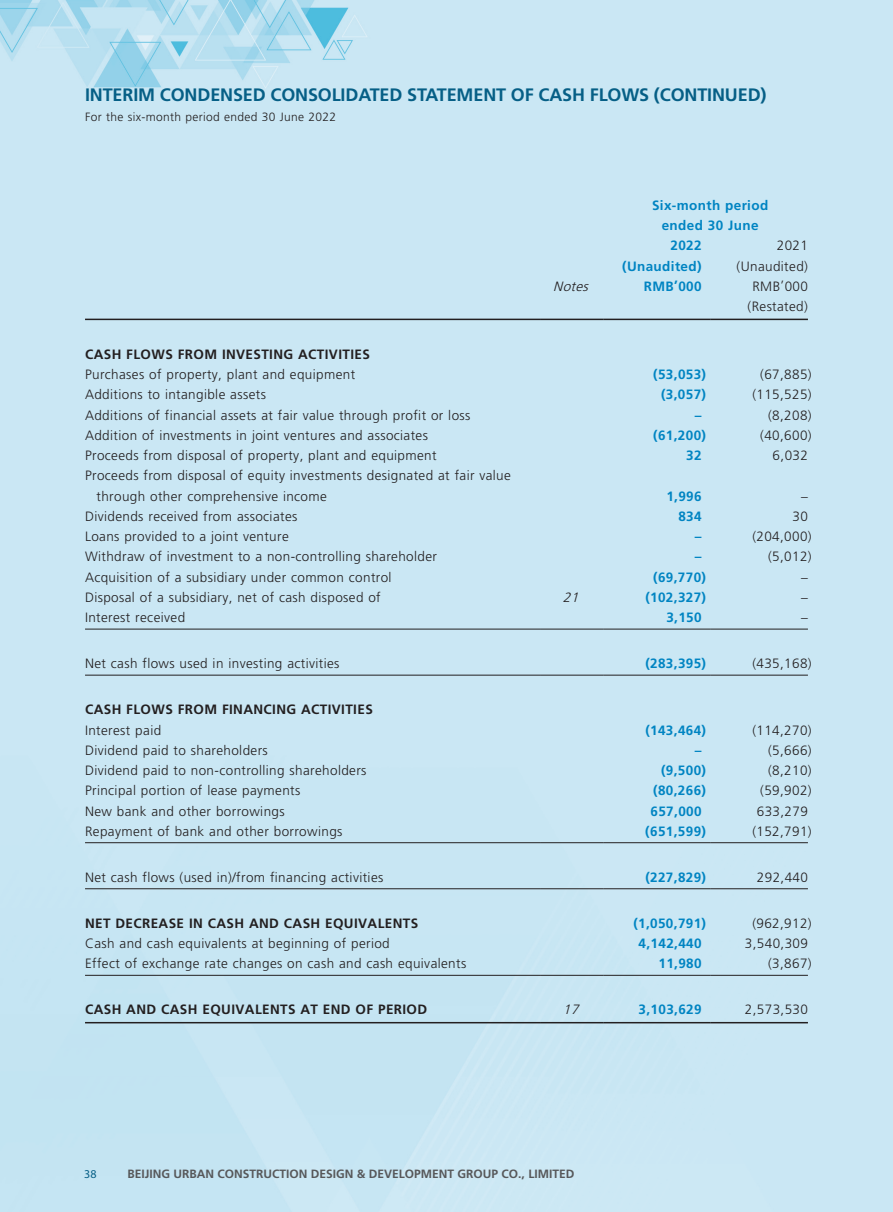
<style>
.page{position:relative;width:893px;height:1212px;background:#cae7f4}
.page>*{position:absolute;margin:0;border:0;box-sizing:border-box;transform-origin:0 0}
.t1{font:700 18px "Frutiger LT Std";letter-spacing:-.01em;color:#065f86}
.t2{font:300 13.5px/20.2px "Frutiger LT Std";letter-spacing:.03em;color:#231f20;text-align:center}
.t3{font:700 13.5px "Frutiger LT Std";letter-spacing:.03em;color:#0084c2}
.t4{font:700 13.5px "Frutiger LT Std";letter-spacing:.03em;color:#231f20}
.t5{font:italic 300 13.5px "Frutiger LT Std";color:#231f20}
.t6{font:700 12px "Frutiger LT Std";color:#57585a}
.t7{font:300 12px "Frutiger LT Std";letter-spacing:.03em;color:#231f20}
.t8{font:12px "Myriad Pro";color:#065f86}
</style>
<div class="page">
<hr style="left:85px;top:319px;width:455px;height:1px;background:#231f20">
<hr style="left:540px;top:319px;width:64px;height:1px;background:#231f20">
<hr style="left:604px;top:319px;width:106px;height:1px;background:#231f20">
<hr style="left:710px;top:319px;width:98px;height:1px;background:#231f20">
<hr style="left:85px;top:629px;width:455px;height:1px;background:#231f20">
<hr style="left:540px;top:629px;width:64px;height:1px;background:#231f20">
<hr style="left:604px;top:629px;width:106px;height:1px;background:#231f20">
<hr style="left:710px;top:629px;width:98px;height:1px;background:#231f20">
<hr style="left:85px;top:675px;width:455px;height:1px;background:#231f20">
<hr style="left:540px;top:675px;width:64px;height:1px;background:#231f20">
<hr style="left:604px;top:675px;width:106px;height:1px;background:#231f20">
<hr style="left:710px;top:675px;width:98px;height:1px;background:#231f20">
<hr style="left:85px;top:842px;width:455px;height:1px;background:#231f20">
<hr style="left:540px;top:842px;width:64px;height:1px;background:#231f20">
<hr style="left:604px;top:842px;width:106px;height:1px;background:#231f20">
<hr style="left:710px;top:842px;width:98px;height:1px;background:#231f20">
<hr style="left:85px;top:888px;width:455px;height:1px;background:#231f20">
<hr style="left:540px;top:888px;width:64px;height:1px;background:#231f20">
<hr style="left:604px;top:888px;width:106px;height:1px;background:#231f20">
<hr style="left:710px;top:888px;width:98px;height:1px;background:#231f20">
<hr style="left:85px;top:975px;width:455px;height:1px;background:#231f20">
<hr style="left:540px;top:975px;width:64px;height:1px;background:#231f20">
<hr style="left:604px;top:975px;width:106px;height:1px;background:#231f20">
<hr style="left:710px;top:975px;width:98px;height:1px;background:#231f20">
<hr style="left:85px;top:1022px;width:455px;height:1px;background:#231f20">
<hr style="left:540px;top:1022px;width:64px;height:1px;background:#231f20">
<hr style="left:604px;top:1022px;width:106px;height:1px;background:#231f20">
<hr style="left:710px;top:1022px;width:98px;height:1px;background:#231f20">
<h1 class="t1" style="left:85px;top:84px;width:683px">INTERIM CONDENSED CONSOLIDATED STATEMENT OF CASH FLOWS (CONTINUED)</h1>
<p class="t7" style="left:85px;top:110px;width:253px">For the six-month period ended 30 June 2022</p>
<p class="t3" style="left:652px;top:197px;width:118px">Six-month period</p>
<p class="t3" style="left:662px;top:218px;width:98px">ended 30 June</p>
<p class="t3" style="left:670px;top:238px;width:33px">2022</p>
<p class="t2" style="left:777px;top:236px;width:33px">2021</p>
<p class="t3" style="left:622px;top:258px;width:81px">(Unaudited)</p>
<p class="t2" style="left:737px;top:256px;width:73px">(Unaudited)</p>
<p class="t5" style="left:553px;top:279px;width:40px">Notes</p>
<p class="t3" style="left:644px;top:278px;width:59px">RMB’000</p>
<p class="t2" style="left:747px;top:276px;width:62px">RMB’000 (Restated)</p>
<p class="t4" style="left:85px;top:346px;width:286px">CASH FLOWS FROM INVESTING ACTIVITIES</p>
<p class="t2" style="left:85px;top:365px;width:272px">Purchases of property, plant and equipment</p>
<p class="t3" style="left:653px;top:366px;width:54px">(53,053)</p>
<p class="t2" style="left:760px;top:365px;width:53px">(67,885)</p>
<p class="t2" style="left:85px;top:385px;width:182px">Additions to intangible assets</p>
<p class="t3" style="left:661px;top:387px;width:47px">(3,057)</p>
<p class="t2" style="left:752px;top:385px;width:61px">(115,525)</p>
<p class="t2" style="left:85px;top:405px;width:387px">Additions of financial assets at fair value through profit or loss</p>
<p class="t3" style="left:695px;top:407px;width:8px">–</p>
<p class="t2" style="left:768px;top:405px;width:45px">(8,208)</p>
<p class="t2" style="left:85px;top:425px;width:344px">Addition of investments in joint ventures and associates</p>
<p class="t3" style="left:653px;top:427px;width:54px">(61,200)</p>
<p class="t2" style="left:760px;top:425px;width:53px">(40,600)</p>
<p class="t2" style="left:85px;top:446px;width:353px">Proceeds from disposal of property, plant and equipment</p>
<p class="t3" style="left:686px;top:447px;width:17px">32</p>
<p class="t2" style="left:773px;top:446px;width:37px">6,032</p>
<p class="t2" style="left:97px;top:466px;width:416px;text-align:left;text-indent:-11px">Proceeds from disposal of equity investments designated at fair value through other comprehensive income</p>
<p class="t3" style="left:666px;top:488px;width:37px">1,996</p>
<p class="t2" style="left:801px;top:486px;width:8px">–</p>
<p class="t2" style="left:85px;top:506px;width:214px">Dividends received from associates</p>
<p class="t3" style="left:678px;top:508px;width:25px">834</p>
<p class="t2" style="left:792px;top:506px;width:17px">30</p>
<p class="t2" style="left:85px;top:527px;width:205px">Loans provided to a joint venture</p>
<p class="t3" style="left:695px;top:528px;width:8px">–</p>
<p class="t2" style="left:752px;top:527px;width:61px">(204,000)</p>
<p class="t2" style="left:85px;top:547px;width:353px">Withdraw of investment to a non-controlling shareholder</p>
<p class="t3" style="left:695px;top:549px;width:8px">–</p>
<p class="t2" style="left:768px;top:547px;width:45px">(5,012)</p>
<p class="t2" style="left:85px;top:567px;width:308px">Acquisition of a subsidiary under common control</p>
<p class="t3" style="left:653px;top:569px;width:54px">(69,770)</p>
<p class="t2" style="left:801px;top:567px;width:8px">–</p>
<p class="t2" style="left:85px;top:587px;width:297px">Disposal of a subsidiary, net of cash disposed of</p>
<p class="t5" style="left:563px;top:590px;width:21px">21</p>
<p class="t3" style="left:645px;top:589px;width:62px">(102,327)</p>
<p class="t2" style="left:801px;top:587px;width:8px">–</p>
<p class="t2" style="left:85px;top:608px;width:102px">Interest received</p>
<p class="t3" style="left:666px;top:609px;width:37px">3,150</p>
<p class="t2" style="left:801px;top:608px;width:8px">–</p>
<p class="t2" style="left:85px;top:654px;width:256px">Net cash flows used in investing activities</p>
<p class="t3" style="left:645px;top:656px;width:62px">(283,395)</p>
<p class="t2" style="left:752px;top:654px;width:61px">(435,168)</p>
<p class="t4" style="left:85px;top:702px;width:289px">CASH FLOWS FROM FINANCING ACTIVITIES</p>
<p class="t2" style="left:85px;top:720px;width:78px">Interest paid</p>
<p class="t3" style="left:645px;top:722px;width:62px">(143,464)</p>
<p class="t2" style="left:752px;top:720px;width:61px">(114,270)</p>
<p class="t2" style="left:85px;top:740px;width:184px">Dividend paid to shareholders</p>
<p class="t3" style="left:695px;top:742px;width:8px">–</p>
<p class="t2" style="left:768px;top:740px;width:45px">(5,666)</p>
<p class="t2" style="left:85px;top:760px;width:283px">Dividend paid to non-controlling shareholders</p>
<p class="t3" style="left:661px;top:762px;width:47px">(9,500)</p>
<p class="t2" style="left:768px;top:760px;width:45px">(8,210)</p>
<p class="t2" style="left:85px;top:781px;width:217px">Principal portion of lease payments</p>
<p class="t3" style="left:653px;top:783px;width:54px">(80,266)</p>
<p class="t2" style="left:760px;top:781px;width:53px">(59,902)</p>
<p class="t2" style="left:85px;top:801px;width:201px">New bank and other borrowings</p>
<p class="t3" style="left:651px;top:803px;width:53px">657,000</p>
<p class="t2" style="left:757px;top:801px;width:53px">633,279</p>
<p class="t2" style="left:85px;top:821px;width:259px">Repayment of bank and other borrowings</p>
<p class="t3" style="left:645px;top:823px;width:62px">(651,599)</p>
<p class="t2" style="left:752px;top:821px;width:61px">(152,791)</p>
<p class="t2" style="left:85px;top:867px;width:300px">Net cash flows (used in)/from financing activities</p>
<p class="t3" style="left:645px;top:869px;width:62px">(227,829)</p>
<p class="t2" style="left:757px;top:867px;width:53px">292,440</p>
<p class="t4" style="left:85px;top:915px;width:335px">NET DECREASE IN CASH AND CASH EQUIVALENTS</p>
<p class="t3" style="left:633px;top:915px;width:74px">(1,050,791)</p>
<p class="t2" style="left:752px;top:913px;width:61px">(962,912)</p>
<p class="t2" style="left:85px;top:933px;width:306px">Cash and cash equivalents at beginning of period</p>
<p class="t3" style="left:639px;top:935px;width:65px">4,142,440</p>
<p class="t2" style="left:745px;top:933px;width:65px">3,540,309</p>
<p class="t2" style="left:85px;top:954px;width:383px">Effect of exchange rate changes on cash and cash equivalents</p>
<p class="t3" style="left:658px;top:956px;width:45px">11,980</p>
<p class="t2" style="left:768px;top:954px;width:45px">(3,867)</p>
<p class="t4" style="left:85px;top:1002px;width:344px">CASH AND CASH EQUIVALENTS AT END OF PERIOD</p>
<p class="t5" style="left:563px;top:1002px;width:21px">17</p>
<p class="t3" style="left:639px;top:1002px;width:65px">3,103,629</p>
<p class="t2" style="left:745px;top:1000px;width:65px">2,573,530</p>
<p class="t8" style="left:84px;top:1166px;width:14px">38</p>
<p class="t6" style="left:128px;top:1167px;width:448px">BEIJING URBAN CONSTRUCTION DESIGN &amp; DEVELOPMENT GROUP CO., LIMITED</p>
</div>
